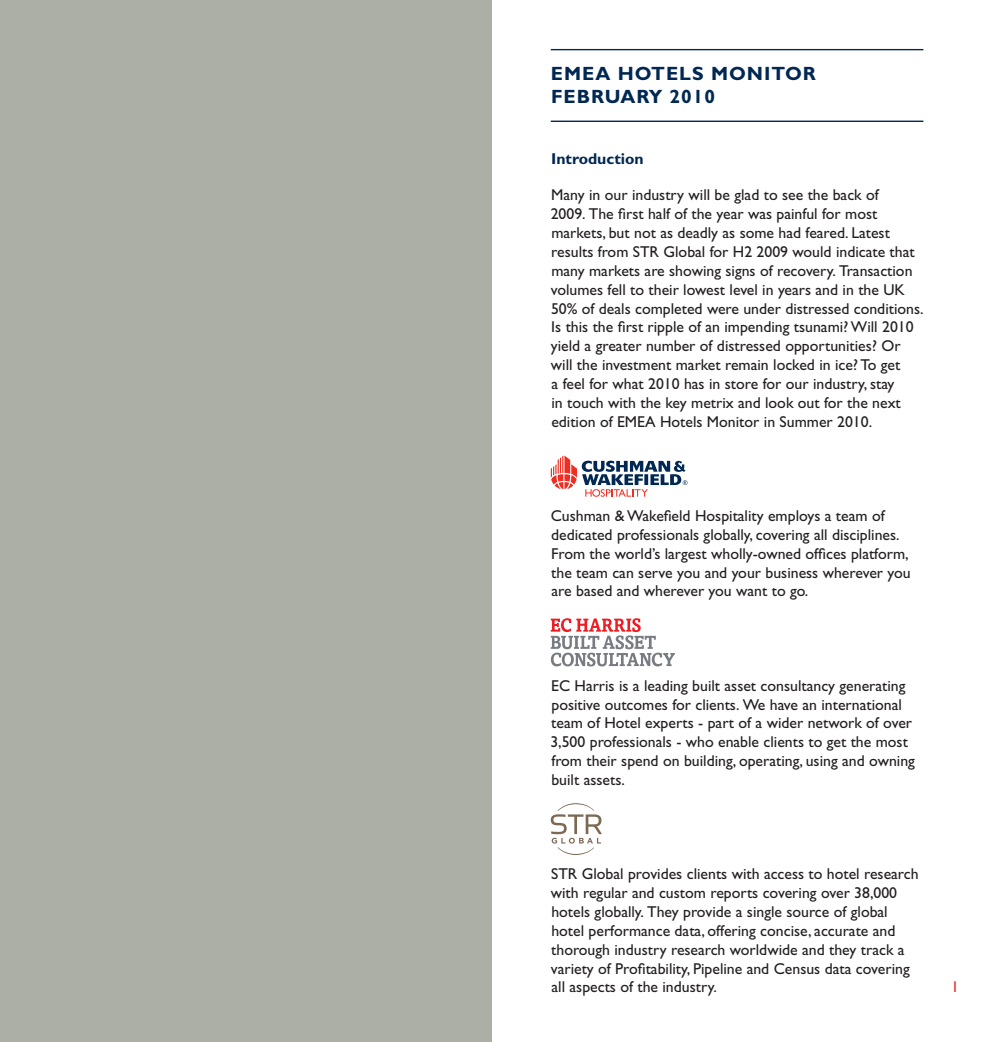
<style>
.page{position:relative;width:983px;height:1042px;background:#fff}
.page>*{position:absolute;margin:0;border:0;box-sizing:border-box;transform-origin:0 0}
.t1{font:700 19.25px/23.1px "Gill Sans Std";letter-spacing:.05em;color:#002852}
.t2{font:15.75px/18.9px "Gill Sans Std";color:#231f20}
.t3{font:700 15.75px "Gill Sans Std";color:#002852}
.t4{font:15.75px "Gill Sans Std";color:#ee2e22}
</style>
<div class="page">
<div style="left:0;top:0;width:491px;height:1042px;background:#acafa6"></div>
<hr style="left:550px;top:49px;width:373px;height:1px;background:#002852">
<hr style="left:550px;top:121px;width:373px;height:1px;background:#002852">
<svg style="left:550px;top:455px;width:137px;height:42px"></svg>
<svg style="left:550px;top:618px;width:124px;height:48px"></svg>
<svg style="left:550px;top:803px;width:51px;height:52px"></svg>
<p class="t1" style="left:551px;top:62px;width:262px">EMEA HOTELS MONITOR<br>FEBRUARY 2010</p>
<p class="t3" style="left:551px;top:150px;width:94px">I NTRODUCTION</p>
<p class="t2" style="left:550px;top:186px;width:340px">Many in our industry will be glad to see the back of 2009. The first half of the year was painful for most markets, but not as deadly as some had feared. Latest results from STR</p>
<p class="t2" style="left:550px;top:242px;width:374px;text-indent:113px">Global for H2 2009 would indicate that many markets are showing signs of recovery. Transaction volumes fell to their lowest level in years and in the UK 50% of deals completed were under distressed conditions.<br>Is this the first ripple of an impending tsunami? Will 2010 yield a greater number of distressed opportunities? Or will the investment market remain locked in ice? To get<br>a feel for what 2010 has in store for our industry, stay<br>in touch with the key metrix and look out for the next edition of EMEA Hotels Monitor in Summer 2010.</p>
<p class="t2" style="left:550px;top:506px;width:361px">Cushman &amp; Wakefield Hospitality employs a team of dedicated professionals globally, covering all disciplines.<br>From the world’s largest wholly-owned offices platform, the team can serve you and your business wherever you are based and wherever you want to go.</p>
<p class="t2" style="left:550px;top:676px;width:366px">EC Harris is a leading built asset consultancy generating positive outcomes for clients. We have an international team of Hotel experts - part of a wider network of over 3,500 professionals - who enable clients to get the most from their spend on building, operating, using and owning built assets.</p>
<p class="t2" style="left:550px;top:864px;width:369px;text-indent:31px">Global provides clients with access to hotel research with regular and custom reports covering over 38,000 hotels globally. They provide a single source of global hotel performance data, offering concise, accurate and thorough industry research worldwide and they track a variety of Profitability, Pipeline and Census data covering all aspects of the industry.</p>
<p class="t2" style="left:551px;top:864px;width:10px">STR</p>
<p class="t4" style="left:951px;top:978px;width:9px">1</p>
</div>
